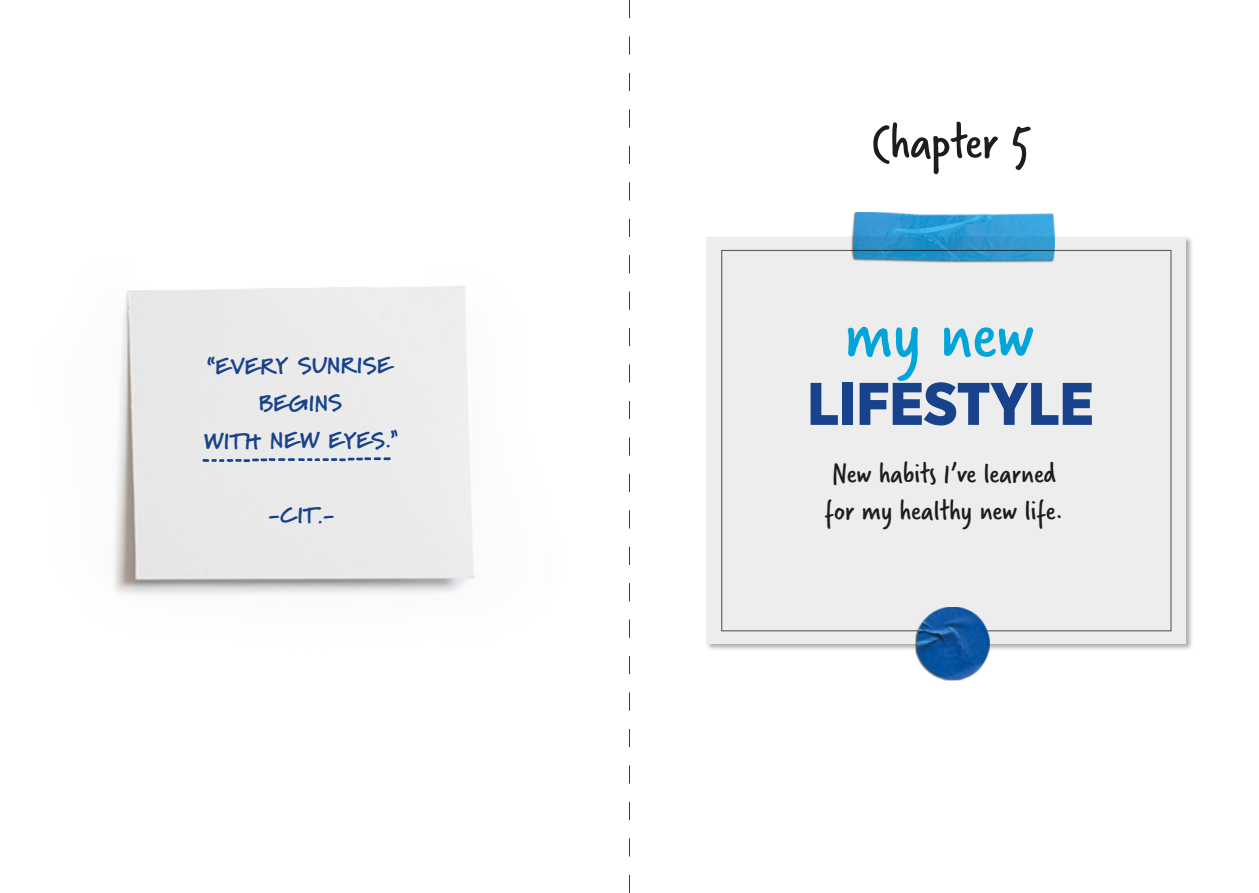
<style>
.page{position:relative;width:1259px;height:893px;background:#fff}
.page>*{position:absolute;margin:0;border:0;box-sizing:border-box;transform-origin:0 0}
.t1{font:75px "Verveine";color:#02a5d9}
.t2{font:900 60px "Gotham Narrow";color:#18428c}
.t3{font:52.5px "Verveine";color:#1d1d1b}
.t4{font:30px "Verveine";color:#1d1d1b}
.t5{font:900 22.5px "Marydale";color:#18428c}
</style>
<div class="page">
<div style="left:705px;top:236px;width:488px;height:415px;background:#1d1d1b;opacity:.37"></div>
<div style="left:706px;top:237px;width:480px;height:407px;background:#ededed"></div>
<img style="left:851px;top:212px;width:203px;height:51px">
<img style="left:915px;top:607px;width:74px;height:74px">
<img style="left:114px;top:285px;width:360px;height:310px">
<svg style="left:202px;top:457px;width:189px;height:5px"></svg>
<svg style="left:629px;top:0;width:1px;height:893px"></svg>
<p class="t5" style="left:207px;top:354px;width:187px;rotate:-1deg">“EVERY SUNRISE</p>
<p class="t5" style="left:258px;top:390px;width:85px;rotate:-1deg">BEGINS</p>
<p class="t5" style="left:203px;top:429px;width:196px;rotate:-1deg">WITH NEW EYES.”</p>
<p class="t5" style="left:268px;top:503px;width:68px;rotate:-1deg">-CIT.-</p>
<p class="t3" style="left:871px;top:106px;width:160px">Chapter 5</p>
<p class="t1" style="left:844px;top:283px;width:191px">my new</p>
<p class="t2" style="left:807px;top:364px;width:288px">LIFESTYLE</p>
<p class="t4" style="left:832px;top:453px;width:225px">New habits I’ve learned</p>
<p class="t4" style="left:825px;top:490px;width:240px">for my healthy new life.</p>
</div>
